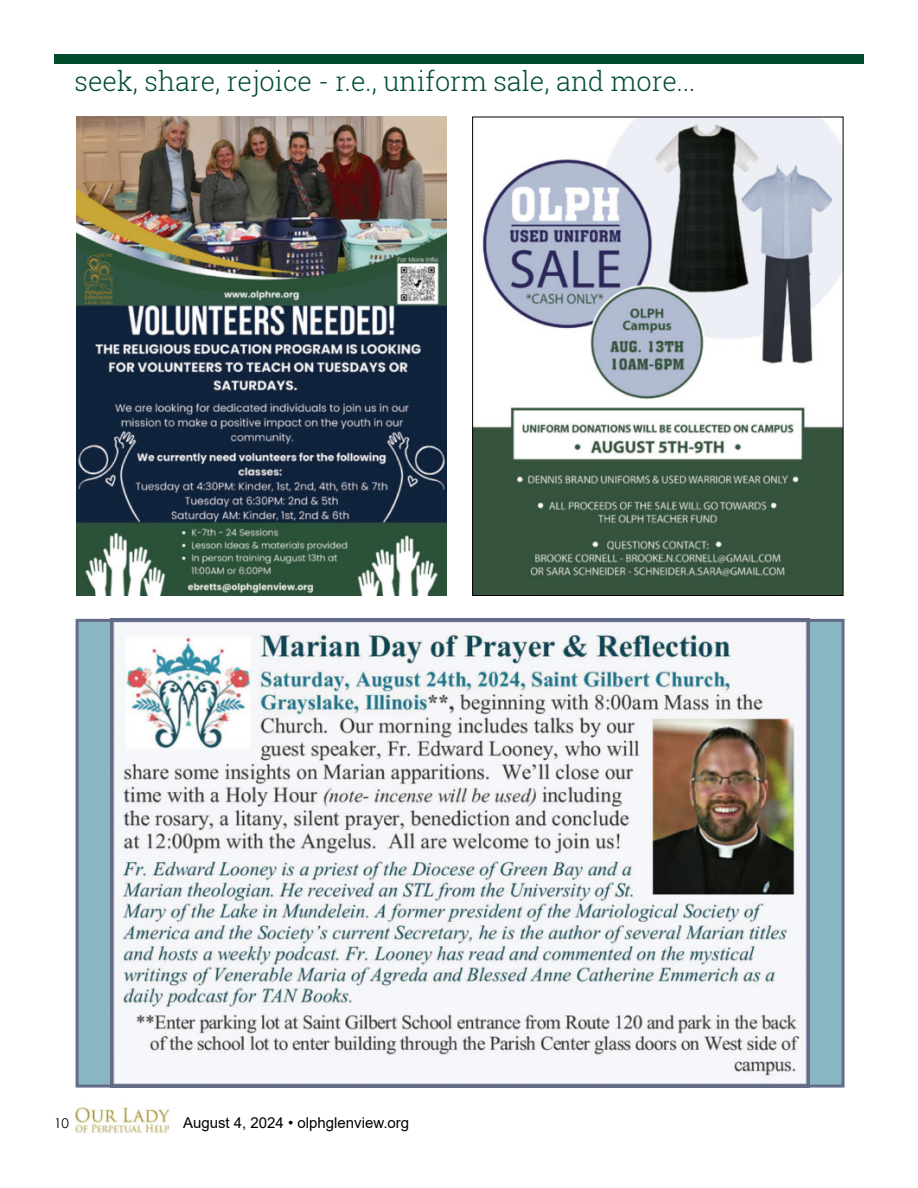
<style>
.page{position:relative;width:918px;height:1188px;background:#fff}
.page>*{position:absolute;margin:0;border:0;box-sizing:border-box;transform-origin:0 0}
.t1{font:300 27px "Roboto Slab";color:#004c2d}
.t2{font:15px "Arial";color:#000}
.t3{font:13.5px "Century Gothic";color:#000}
</style>
<div class="page">
<img style="left:75px;top:1107px;width:95px;height:27px">
<div style="left:54px;top:54px;width:810px;height:9px;background:#004c2d"></div>
<img style="left:76px;top:117px;width:371px;height:479px">
<img style="left:474px;top:119px;width:367px;height:475px">
<div style="left:77px;top:620px;width:766px;height:466px;background:#88b6c3"></div>
<img style="left:110px;top:623px;width:700px;height:461px">
<div style="left:76px;top:619px;width:769px;height:469px;border:3px solid #636b87"></div>
<p class="t1" style="left:75px;top:63px;width:622px">seek, share, rejoice - r.e., uniform sale, and more...</p>
<p class="t3" style="left:54px;top:1113px;width:16px">10</p>
<p class="t2" style="left:183px;top:1112px;width:228px">August 4, 2024 • olphglenview.org</p>
</div>
